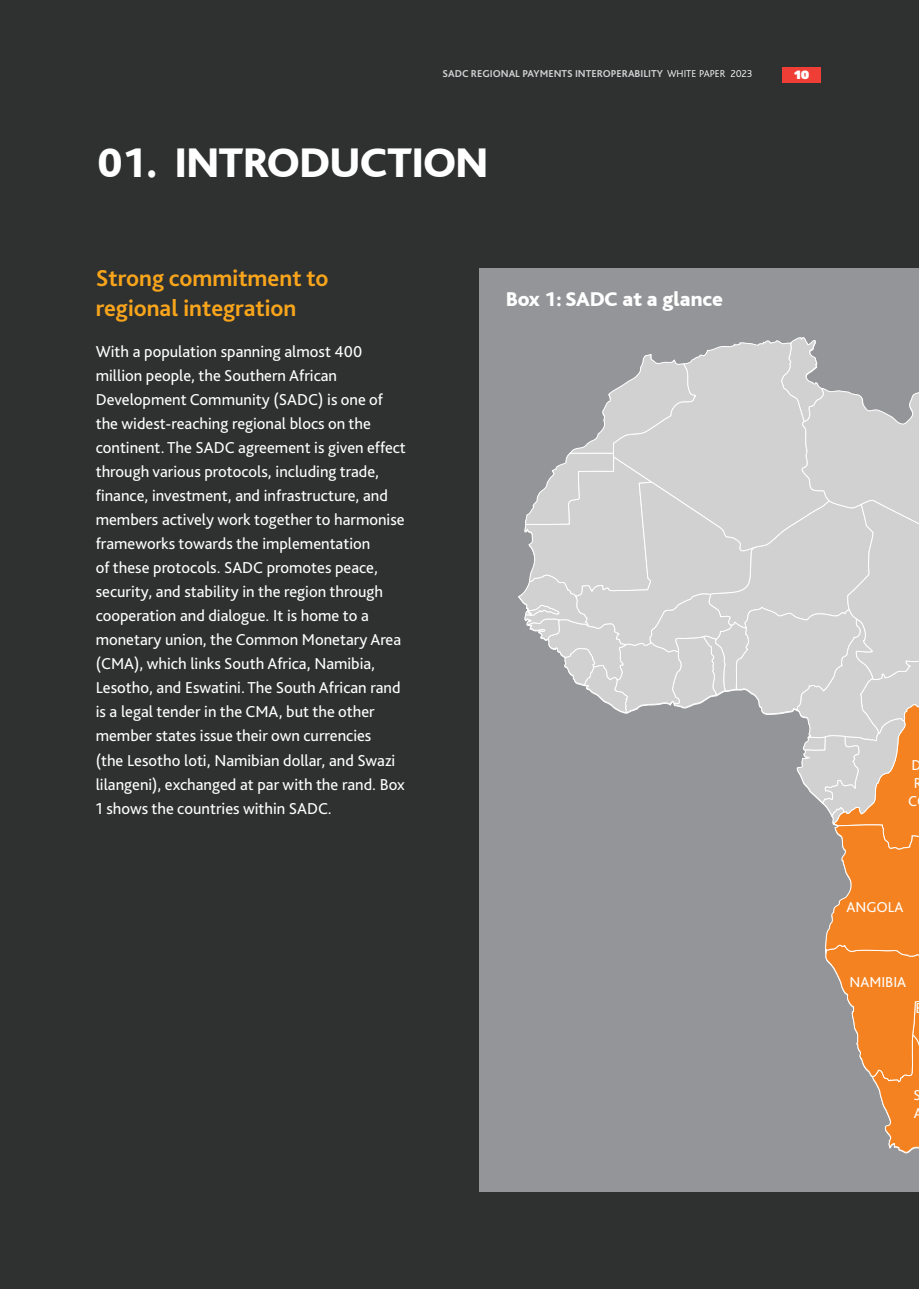
<style>
.page{position:relative;width:919px;height:1289px;background:#fff}
.page>*{position:absolute;margin:0;border:0;box-sizing:border-box;transform-origin:0 0}
.Headline_White{font:800 43.5px "Bliss";color:#fff}
.Hilite_Italic_Text{font:700 24px/30px "Bliss Pro";color:#f9a51b}
.HeadBodyText_White{font:800 21px "Bliss";color:#fff}
.Hilite_Italic_Text-2{font:16.5px/24px "Bliss Pro";color:#fff}
.HeadBodyText_White-2{font:15px/18px "Bliss Pro";color:#fff;text-align:center}
.t1{font:900 12px "Rubik";color:#fff}
.t2{font:700 10.5px "Bliss Pro";color:#d1d2d4}
.s1{font-family:"Bliss";font-weight:300;color:#fff}
</style>
<div class="page">
<div style="left:0;top:0;width:918px;height:1288px;background:#2f3131"></div>
<div style="left:479px;top:268px;width:439px;height:923px;background:#939598"></div>
<svg style="left:518px;top:337px;width:400px;height:816px"></svg>
<div style="left:782px;top:67px;width:39px;height:15px;background:#ee3e35"></div>
<p class="t2" style="left:442px;top:67px;width:311px">SADC REGIONAL PAYMENTS INTEROPERABILITY <span class="s1">WHITE PAPER 2023</span></p>
<p class="t1" style="left:794px;top:67px;width:17px">10</p>
<p class="Headline_White" style="left:98px;top:140px;width:392px">01. INTRODUCTION</p>
<p class="Hilite_Italic_Text" style="left:96px;top:263px;width:234px">Strong commitment to regional integration</p>
<p class="Hilite_Italic_Text-2" style="left:96px;top:340px;width:312px">With a population spanning almost 400 million people, the Southern African Development Community (SADC) is one of the widest-reaching regional blocs on the continent. The SADC agreement is given effect through various protocols, including trade, finance, investment, and infrastructure, and members actively work together to harmonise frameworks towards the implementation<br>of these protocols. SADC promotes peace, security, and stability in the region through cooperation and dialogue. It is home to a monetary union, the Common Monetary Area (CMA), which links South Africa, Namibia, Lesotho, and Eswatini. The South African rand is a legal tender in the CMA, but the other member states issue their own currencies<br>(the Lesotho loti, Namibian dollar, and Swazi lilangeni), exchanged at par with the rand. Box 1 shows the countries within SADC.</p>
<p class="HeadBodyText_White" style="left:506px;top:288px;width:218px">Box 1: SADC at a glance</p>
<p class="HeadBodyText_White-2" style="left:908px;top:755px;width:15px">D<br>R<br>C</p>
<p class="HeadBodyText_White-2" style="left:846px;top:898px;width:59px">ANGOLA</p>
<p class="HeadBodyText_White-2" style="left:849px;top:972px;width:58px">NAMIBIA</p>
<p class="HeadBodyText_White-2" style="left:913px;top:1086px;width:11px;text-align:left">S<br>A</p>
</div>
